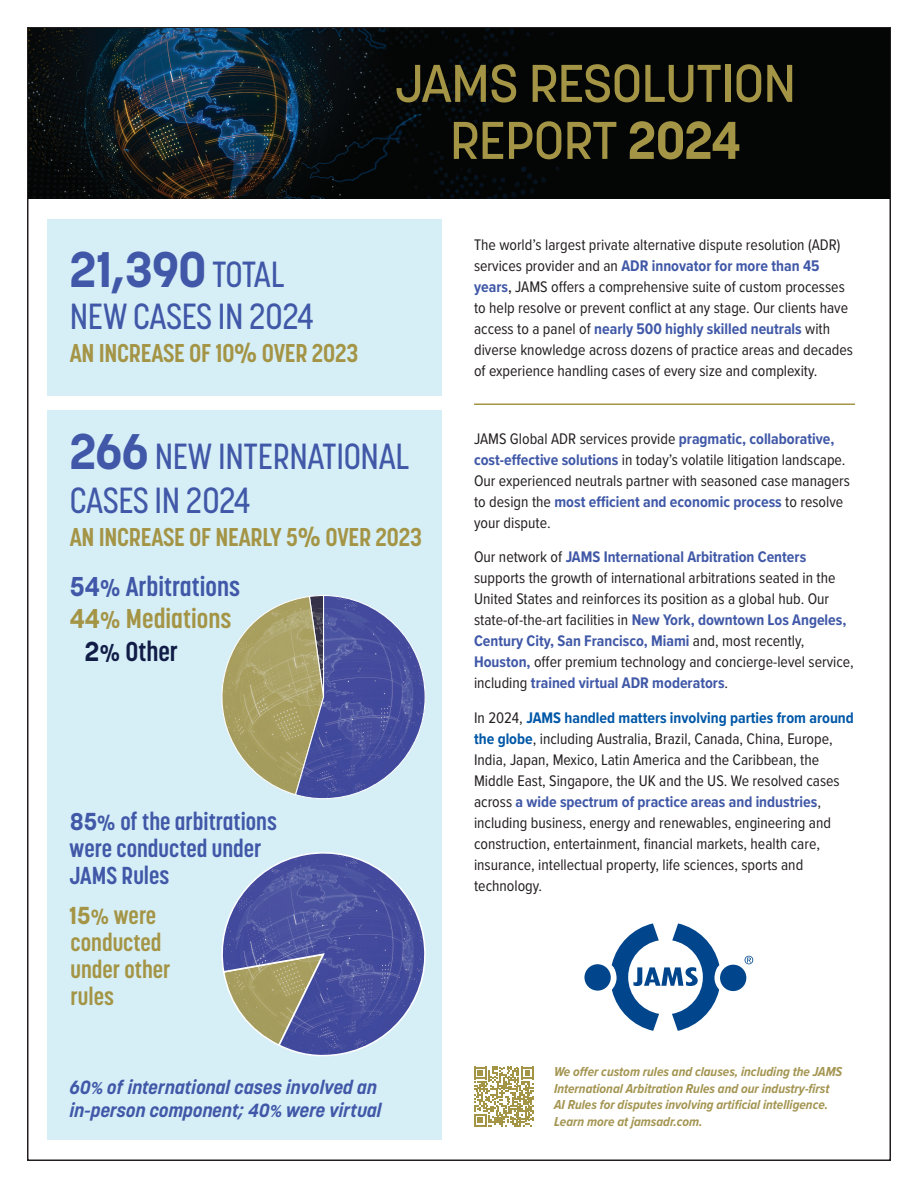
<style>
.page{position:relative;width:918px;height:1188px;background:#fff}
.page>*{position:absolute;margin:0;border:0;box-sizing:border-box;transform-origin:0 0}
.t1{font:500 52.5px/57px "Korolev";letter-spacing:-.015em;color:#a49445;text-align:center}
.t2{font:700 49.5px "Korolev";color:#4058a7}
.t3{font:500 36px/42px "Korolev Condensed";letter-spacing:-.01em;color:#4058a7}
.t4{font:700 27px/32.4px "Korolev Condensed";color:#4058a7}
.t5{font:700 25.5px "Korolev Condensed";letter-spacing:-.01em;color:#a49445}
.t6{font:700 24.3px/27px "Korolev Condensed";color:#4058a7}
.t7{font:700 24.3px/27px "Korolev Condensed";color:#a49445}
.t8{font:italic 700 18.9px/22.6px "Korolev";color:#4058a7}
.t9{font:15.9px/21px "Proxima Nova Cond";color:#231f20}
.t10{font:italic 700 13.5px/16.5px "Proxima Nova Cond";color:#a49551}
.s1{font-weight:700}
.s2{font-weight:700;color:#4058a7}
.s3{font-weight:500}
.s4{font-family:"Korolev";font-weight:700;font-size:49.5px}
.s5{font-family:"Korolev"}
.s6{font-size:22.5px}
.s7{font-family:"Korolev";color:#a49445}
.s8{font-size:22.5px;color:#a49445}
.s9{color:#a49445}
.s10{font-family:"Korolev";color:#d6eff7}
.s11{font-family:"Korolev";color:#121d47}
.s12{font-size:22.5px;color:#121d47}
.s13{color:#121d47}
.s14{font-size:20.25px}
.s15{font-family:"Proxima Nova Cond Extrabld It";font-weight:400;font-style:normal;font-size:18px}
.s16{font-weight:700;color:#0157a7}
</style>
<div class="page">
<div style="left:47px;top:410px;width:395px;height:730px;background:#d6eff7"></div>
<div style="left:47px;top:219px;width:395px;height:176px;background:#d6eff7"></div>
<img style="left:28px;top:28px;width:862px;height:171px">
<svg style="left:745px;top:956px;width:8px;height:8px"></svg>
<div style="left:584px;top:964px;width:27px;height:27px;background:#01468c;border-radius:50%"></div>
<svg style="left:612px;top:923px;width:107px;height:108px"></svg>
<div style="left:720px;top:965px;width:26px;height:26px;background:#01468c;border-radius:50%"></div>
<svg style="left:221px;top:595px;width:205px;height:204px"></svg>
<hr style="left:474px;top:404px;width:381px;height:1px;background:#a49445">
<svg style="left:221px;top:852px;width:205px;height:205px"></svg>
<svg style="left:474px;top:1067px;width:60px;height:60px"></svg>
<h2 class="t2" style="left:70px;top:238px;width:138px">21,390</h2>
<h3 class="t3" style="left:70px;top:253px;width:246px;text-indent:142px">TOTAL<br>NEW CASES IN 2024</h3>
<h3 class="t5" style="left:70px;top:338px;width:290px">AN INCREASE OF 10% OVER 2023</h3>
<h1 class="t1" style="left:395px;top:55px;width:403px">JAMS RESOLUTION<br>REPORT <span class="s1">2024</span></h1>
<p class="t9" style="left:474px;top:234px;width:381px">The world’s largest private alternative dispute resolution (ADR) services provider and an <span class="s2">ADR innovator for more than 45 years</span><span class="s3">,</span> JAMS offers a comprehensive suite of custom processes to help resolve or prevent conflict at any stage. Our clients have access to a panel of <span class="s2">nearly 500 highly skilled neutrals</span> with diverse knowledge across dozens of practice areas and decades of experience handling cases of every size and complexity.</p>
<h3 class="t3" style="left:70px;top:435px;width:341px;line-height:43.2px"><span class="s4">266</span> NEW INTERNATIONAL<br>CASES IN 2024</h3>
<h3 class="t5" style="left:70px;top:522px;width:354px">AN INCREASE OF NEARLY 5% OVER 2023</h3>
<h3 class="t4" style="left:70px;top:570px;width:172px"><span class="s5">54</span><span class="s6">%</span> Arbitrations<br><span class="s7">44</span><span class="s8">%</span> <span class="s9">Mediations<br></span><span class="s10">4</span><span class="s11">2</span><span class="s12">%</span> <span class="s13">Other</span></h3>
<h3 class="t6" style="left:70px;top:807px;width:209px"><span class="s5">85</span><span class="s14">%</span> of the arbitrations were conducted under<br>JAMS Rules</h3>
<h3 class="t7" style="left:69px;top:901px;width:103px"><span class="s5">15</span><span class="s14">%</span> were conducted under other rules</h3>
<p class="t8" style="left:70px;top:1076px;width:313px">60<span class="s15">%</span> of international cases involved an in-person component; 40<span class="s15">%</span> were virtual</p>
<p class="t9" style="left:474px;top:428px;width:378px">JAMS Global ADR services provide <span class="s2">pragmatic, collaborative, cost-effective solutions</span> in today’s volatile litigation landscape.<br>Our experienced neutrals partner with seasoned case managers to design the <span class="s2">most efficient and economic process</span> to resolve your dispute.</p>
<p class="t9" style="left:474px;top:547px;width:381px">Our network of <span class="s2">JAMS International Arbitration Centers </span>supports the growth of international arbitrations seated in the United States and reinforces its position as a global hub. Our state-of-the-art facilities in <span class="s2">New York, downtown Los Angeles, Century City, San Francisco, Miami</span> and, most recently, <span class="s2">Houston,</span> offer premium technology and concierge-level service, including <span class="s2">trained virtual ADR moderators</span>.</p>
<p class="t9" style="left:474px;top:707px;width:381px">In 2024, <span class="s16">JAMS handled matters involving parties from around the globe</span>, including Australia, Brazil, Canada, China, Europe, India, Japan, Mexico, Latin America and the Caribbean, the Middle East, Singapore, the UK and the US. We resolved cases across <span class="s2">a wide spectrum of practice areas and industries</span>, including business, energy and renewables, engineering and construction, entertainment, financial markets, health care, insurance, intellectual property, life sciences, sports and technology.</p>
<p class="t10" style="left:554px;top:1064px;width:290px">We offer custom rules and clauses, including the JAMS International Arbitration Rules and our industry-first AI Rules for disputes involving artificial intelligence.<br>Learn more at jamsadr.com.</p>
</div>
